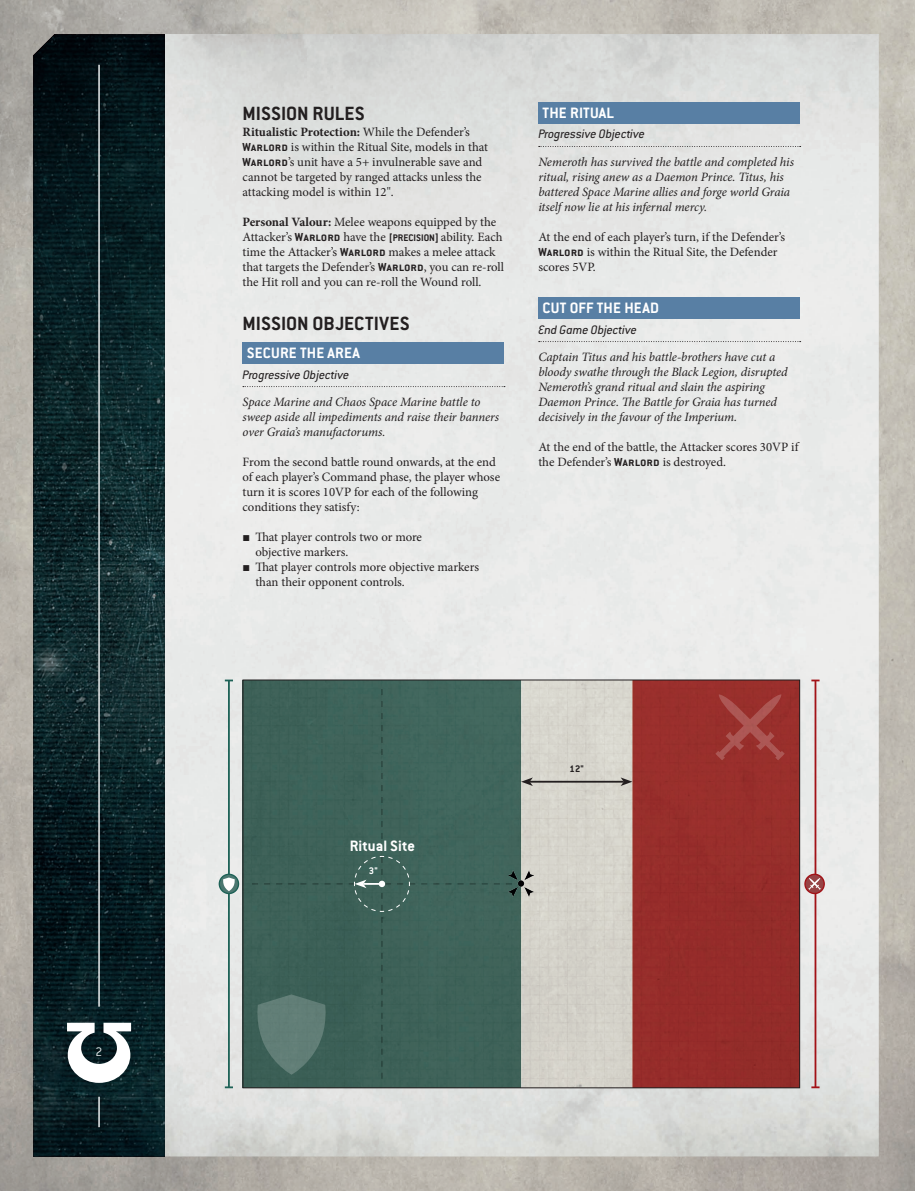
<style>
.page{position:relative;width:915px;height:1191px;background:#fff}
.page>*{position:absolute;margin:0;border:0;box-sizing:border-box;transform-origin:0 0}
.t1{font:700 21px "Conduit ITC Std";color:#231f20}
.t2{font:700 16.5px "Conduit ITC Std";letter-spacing:.01em;color:#fff}
.t3{font:italic 13.5px "Conduit ITC Std";color:#231f20}
.t4{font:300 13.5px "Conduit ITC Std";color:#e9eced}
.t5{font:12.75px/15px "Minion Pro";letter-spacing:-.005em;color:#231f20}
.t6{font:italic 12.75px/15px "Minion Pro";letter-spacing:-.01em;color:#231f20}
.t7{font:700 10.5px "Conduit ITC Std";color:#231f20}
.t8{font:700 10.5px "Conduit ITC Std";color:#fff}
.s1{font-weight:700}
.s2{font-family:"Conduit ITC Std";font-weight:700}
.s3{font-family:"Conduit ITC Std";font-weight:700;font-size:10.5px}
.s4{font-family:"Arial"}
</style>
<div class="page">
<img style="left:0;top:0;width:914px;height:1191px">
<img style="left:165px;top:34px;width:713px;height:1122px">
<svg style="left:33px;top:34px;width:132px;height:1122px;background:#0b2126"></svg>
<hr style="left:98px;top:65px;width:2px;height:941px;background:#e9eced">
<hr style="left:98px;top:1096px;width:2px;height:31px;background:#e9eced">
<svg style="left:67px;top:1022px;width:64px;height:60px"></svg>
<img style="left:244px;top:681px;width:553px;height:405px">
<svg style="left:715px;top:694px;width:69px;height:66px;background:#9e3b38"></svg>
<hr style="left:814px;top:680px;width:2px;height:407px;background:#a21217">
<svg style="left:811px;top:679px;width:8px;height:2px"></svg>
<svg style="left:811px;top:1086px;width:8px;height:2px"></svg>
<svg style="left:804px;top:873px;width:20px;height:21px"></svg>
<hr style="left:529px;top:781px;width:94px;height:1px;background:#231f20">
<svg style="left:521px;top:777px;width:11px;height:9px"></svg>
<svg style="left:620px;top:777px;width:12px;height:9px"></svg>
<hr style="left:228px;top:680px;width:2px;height:407px;background:#1e6257">
<svg style="left:225px;top:679px;width:8px;height:2px"></svg>
<svg style="left:225px;top:1086px;width:8px;height:2px"></svg>
<svg style="left:218px;top:873px;width:21px;height:21px"></svg>
<div style="left:252px;top:689px;width:260px;height:389px;background:#3f6359"></div>
<div style="left:242px;top:342px;width:262px;height:22px;background:#587fa4"></div>
<svg style="left:243px;top:386px;width:261px;height:1px"></svg>
<div style="left:538px;top:102px;width:261px;height:22px;background:#587fa4"></div>
<svg style="left:538px;top:146px;width:262px;height:1px"></svg>
<div style="left:538px;top:297px;width:261px;height:22px;background:#587fa4"></div>
<svg style="left:538px;top:341px;width:262px;height:1px"></svg>
<img style="left:508px;top:870px;width:25px;height:26px">
<p class="t4" style="left:96px;top:1043px;width:8px">2</p>
<h1 class="t1" style="left:242px;top:101px;width:124px">MISSION RULES</h1>
<p class="t5" style="left:242px;top:125px;width:247px"><span class="s1">Ritualistic Protection:</span> While the Defender’s <span class="s2">Warlord</span> is within the Ritual Site, models in that <span class="s2">Warlord</span>’s unit have a 5+ invulnerable save and cannot be targeted by ranged attacks unless the attacking model is within 12".</p>
<p class="t5" style="left:242px;top:215px;width:263px"><span class="s1">Personal Valour:</span> Melee weapons equipped by the Attacker’s <span class="s2">Warlord</span> have the <span class="s3">[PRECISION]</span> ability. Each time the Attacker’s <span class="s2">Warlord</span> makes a melee attack that targets the Defender’s <span class="s2">Warlord</span>, you can re-roll the Hit roll and you can re-roll the Wound roll.</p>
<h1 class="t1" style="left:242px;top:311px;width:169px">MISSION OBJECTIVES</h1>
<p class="t2" style="left:247px;top:343px;width:115px">SECURE THE AREA</p>
<p class="t3" style="left:242px;top:366px;width:108px">Progressive Objective</p>
<p class="t6" style="left:242px;top:395px;width:258px">Space Marine and Chaos Space Marine battle to sweep aside all impediments and raise their banners over Graia’s manufactorums.</p>
<p class="t5" style="left:242px;top:455px;width:259px">From the second battle round onwards, at the end of each player’s Command phase, the player whose turn it is scores 10VP for each of the following conditions they satisfy:</p>
<p class="t5" style="left:255px;top:530px;width:168px;text-indent:-13px"><span class="s4">■</span> That player controls two or more objective markers.</p>
<p class="t5" style="left:255px;top:560px;width:225px;text-indent:-13px"><span class="s4">■</span> That player controls more objective markers than their opponent controls.</p>
<p class="t2" style="left:542px;top:103px;width:73px">THE RITUAL</p>
<p class="t3" style="left:538px;top:126px;width:108px">Progressive Objective</p>
<p class="t6" style="left:538px;top:155px;width:257px">Nemeroth has survived the battle and completed his ritual, rising anew as a Daemon Prince. Titus, his battered Space Marine allies and forge world Graia itself now lie at his infernal mercy.</p>
<p class="t5" style="left:538px;top:230px;width:248px">At the end of each player’s turn, if the Defender’s<br><span class="s2">Warlord</span> is within the Ritual Site, the Defender scores 5VP.</p>
<p class="t2" style="left:542px;top:298px;width:118px">CUT OFF THE HEAD</p>
<p class="t3" style="left:538px;top:321px;width:100px">End Game Objective</p>
<p class="t6" style="left:538px;top:350px;width:251px">Captain Titus and his battle-brothers have cut a bloody swathe through the Black Legion, disrupted Nemeroth’s grand ritual and slain the aspiring Daemon Prince. The Battle for Graia has turned decisively in the favour of the Imperium.</p>
<p class="t5" style="left:538px;top:440px;width:261px">At the end of the battle, the Attacker scores 30VP if the Defender’s <span class="s2">Warlord</span> is destroyed.</p>
<p class="t2" style="left:349px;top:836px;width:67px">Ritual Site</p>
<p class="t8" style="left:369px;top:864px;width:10px">3"</p>
<p class="t7" style="left:569px;top:762px;width:16px">12"</p>
</div>
